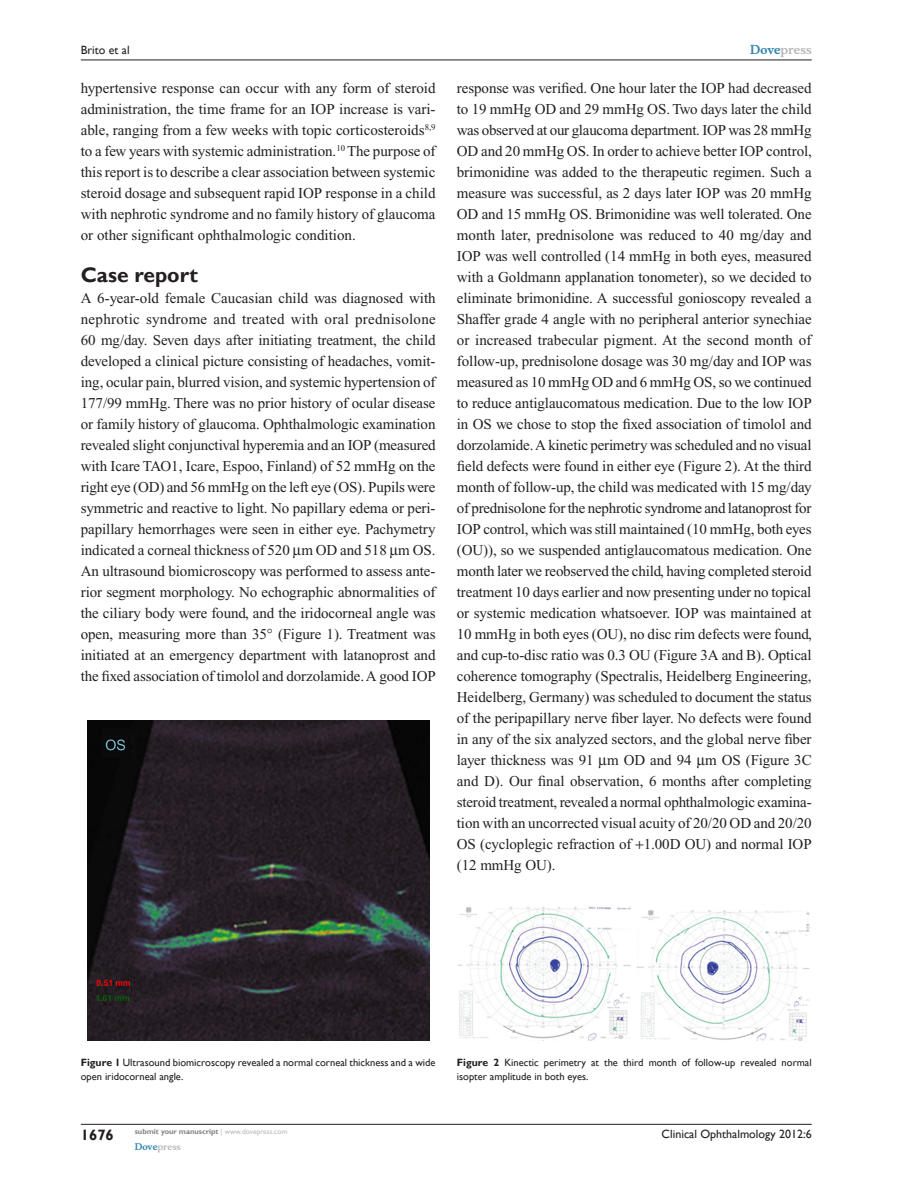
<style>
.page{position:relative;width:918px;height:1188px;background:#fff}
.page>*{position:absolute;margin:0;border:0;box-sizing:border-box;transform-origin:0 0}
.t1{font:700 21px "Gill Sans";color:#231f20}
.TxF{font:15px/21px "Times New Roman";letter-spacing:-.005em;color:#231f20;text-align:justify}
.Tx{font:15px/21px "Times New Roman";color:#231f20;text-align:justify}
.RunFolio-V{font:700 15px "Gill Sans";color:#231f20}
.RunF-V{font:12px "Gill Sans";color:#231f20}
.RunH-Brand-V{font:700 12px "Musee";color:#b8b9bc}
.RunH-V{font:12px "Gill Sans";color:#231f20}
.FC{font:10.5px/13.5px "Gill Sans";color:#231f20}
.RunF-Brand-V{font:700 9px "Musee";color:#b8b9bc}
.RunF-SubmityourMS-V{font:700 7.5px "Gill Sans";color:#808285}
.s1{color:#3485ae}
.s2{font-weight:700}
.s3{font-weight:400;color:#b8b9bc}
</style>
<div class="page">
<img style="left:87px;top:721px;width:342px;height:320px">
<img style="left:458px;top:906px;width:352px;height:135px">
<hr style="left:81px;top:1124px;width:731px;height:1px;background:#231f20">
<hr style="left:81px;top:60px;width:731px;height:1px;background:#231f20">
<p class="RunH-V" style="left:81px;top:43px;width:50px">Brito et al</p>
<p class="Tx" style="left:81px;top:77px;width:356px">hypertensive response can occur with any form of steroid administration, the time frame for an IOP increase is vari&shy;able, ranging from a few weeks with topic corticosteroids<sup>8,9 </sup>to a few years with systemic administration.<sup>10</sup> The purpose of this report is to describe a clear association between systemic steroid dosage and subsequent rapid IOP response in a child with nephrotic syndrome and no family history of glaucoma or other significant ophthalmologic condition.</p>
<h1 class="t1" style="left:81px;top:262px;width:119px">Case report</h1>
<p class="TxF" style="left:81px;top:287px;width:357px">A 6-year-old female Caucasian child was diagnosed with nephrotic syndrome and treated with oral prednisolone 60 mg/day. Seven days after initiating treatment, the child developed a clinical picture consisting of headaches, vomit&shy;ing, ocular pain, blurred vision, and systemic hypertension of 177/99 mmHg. There was no prior history of ocular disease or family history of glaucoma. Ophthalmologic examination revealed slight conjunctival hyperemia and an IOP (measured with Icare TAO1, Icare, Espoo, Finland) of 52 mmHg on the right eye (OD) and 56 mmHg on the left eye (OS). Pupils were symmetric and reactive to light. No papillary edema or peri&shy;papillary hemorrhages were seen in either eye. Pachymetry indicated a corneal thickness of 520 m OD and 518 m OS.<br>An ultrasound biomicroscopy was performed to assess ante&shy;rior segment morphology. No echographic abnormalities of the ciliary body were found, and the iridocorneal angle was open, measuring more than 35 (Figure 1). Treatment was initiated at an emergency department with latanoprost and the fixed association of timolol and dorzolamide. A good IOP</p>
<p class="RunH-Brand-V" style="left:750px;top:43px;width:63px"><span class="s1">Dove</span>press</p>
<p class="TxF" style="left:457px;top:77px;width:357px">response was verified. One hour later the IOP had decreased to 19 mmHg OD and 29 mmHg OS. Two days later the child was observed at our glaucoma department. IOP was 28 mmHg OD and 20 mmHg OS. In order to achieve better IOP control, brimonidine was added to the therapeutic regimen. Such a measure was successful, as 2 days later IOP was 20 mmHg OD and 15 mmHg OS. Brimonidine was well tolerated. One month later, prednisolone was reduced to 40 mg/day and IOP was well controlled (14 mmHg in both eyes, measured with a Goldmann applanation tonometer), so we decided to eliminate brimonidine. A successful gonioscopy revealed a Shaffer grade 4 angle with no peripheral anterior synechiae or increased trabecular pigment. At the second month of follow-up, prednisolone dosage was 30 mg/day and IOP was measured as 10 mmHg OD and 6 mmHg OS, so we continued to reduce antiglaucomatous medication. Due to the low IOP in OS we chose to stop the fixed association of timolol and dorzolamide. A kinetic perimetry was scheduled and no visual field defects were found in either eye (Figure 2). At the third month of follow-up, the child was medicated with 15 mg/day of prednisolone for the nephrotic syndrome and latanoprost for IOP control, which was still maintained (10 mmHg, both eyes (OU)), so we suspended antiglaucomatous medication. One month later we reobserved the child, having completed steroid treatment 10 days earlier and now presenting under no topical or systemic medication whatsoever. IOP was maintained at 10 mmHg in both eyes (OU), no disc rim defects were found, and cup-to-disc ratio was 0.3 OU (Figure 3A and B). Optical coherence tomography (Spectralis, Heidelberg Engineering, Heidelberg, Germany) was scheduled to document the status of the peripapillary nerve fiber layer. No defects were found in any of the six analyzed sectors, and the global nerve fiber layer thickness was 91 m OD and 94 m OS (Figure 3C and D). Our final observation, 6 months after completing steroid treatment, revealed a normal ophthalmologic examina&shy;tion with an uncorrected visual acuity of 20/20 OD and 20/20<br>OS (cycloplegic refraction of 1.00D OU) and normal IOP (12 mmHg OU).</p>
<p class="FC" style="left:81px;top:1056px;width:356px"><span class="s2">Figure 1</span> Ultrasound biomicroscopy revealed a normal corneal thickness and a wide open iridocorneal angle.</p>
<p class="FC" style="left:457px;top:1056px;width:356px"><span class="s2">Figure 2</span> Kinectic perimetry at the third month of follow-up revealed normal isopter amplitude in both eyes.</p>
<p class="RunFolio-V" style="left:81px;top:1126px;width:35px">1676</p>
<p class="RunF-SubmityourMS-V" style="left:135px;top:1127px;width:154px">submit your manuscript <span class="s3">| www.dovepress.com</span></p>
<p class="RunF-Brand-V" style="left:135px;top:1141px;width:48px"><span class="s1">Dove</span>press</p>
<p class="RunF-V" style="left:662px;top:1127px;width:152px">Clinical Ophthalmology 2012:6</p>
</div>
